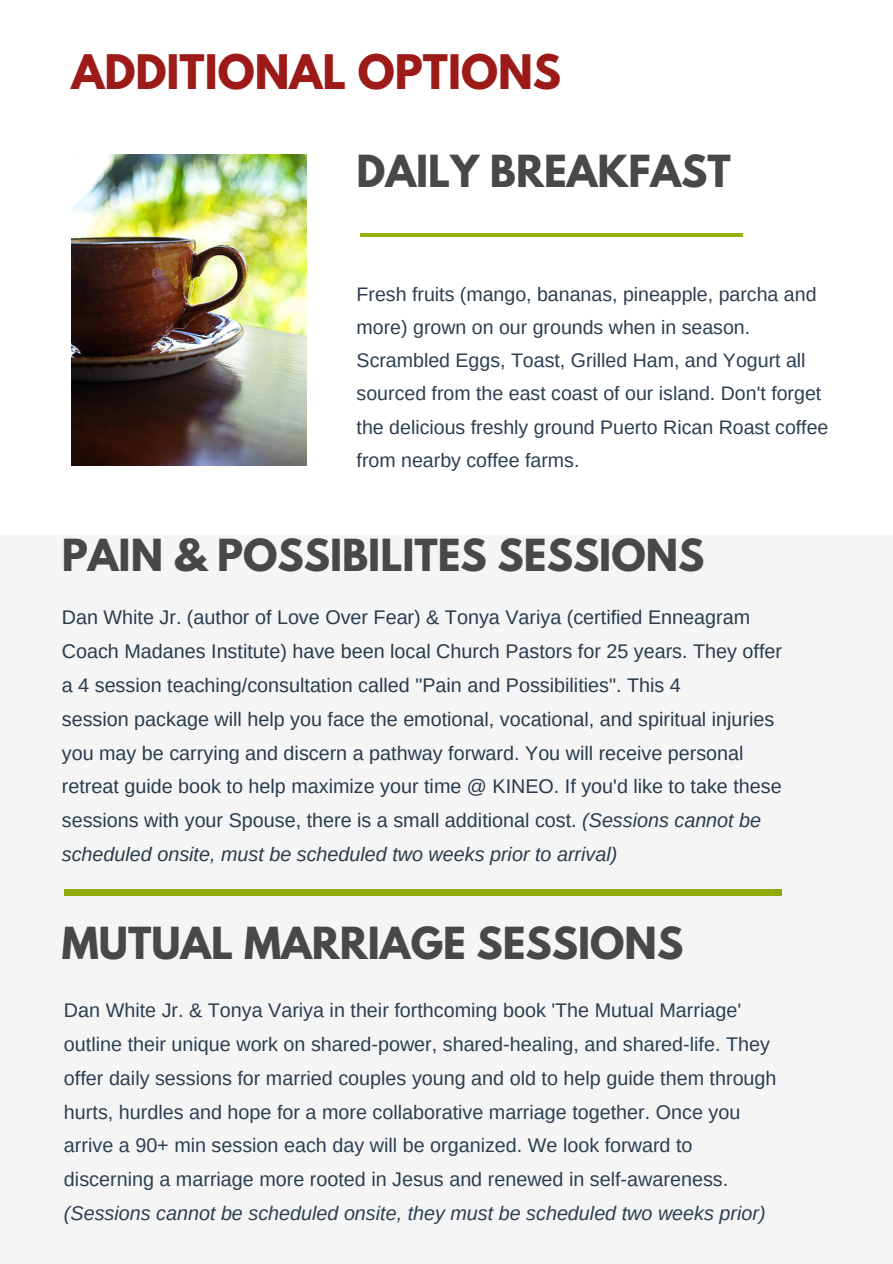
<style>
.page{position:relative;width:893px;height:1264px;background:#fff}
.page>*{position:absolute;margin:0;border:0;box-sizing:border-box;transform-origin:0 0}
.t1{font:700 42.15px "League Spartan";color:#9c1a18}
.t2{font:700 39.15px "League Spartan";color:#484848}
.t3{font:19.8px/33.8px "Arimo";color:#2c3e50}
.t4{font:19.5px/33.3px "Arimo";color:#2c3e50}
.s1{font-style:italic}
</style>
<div class="page">
<hr style="left:360px;top:233px;width:382px;height:4px;background:#95b105">
<div style="left:0;top:536px;width:892px;height:727px;background:#f5f5f5"></div>
<img style="left:71px;top:154px;width:235px;height:311px">
<p class="t1" style="left:71px;top:51px;width:491px">ADDITIONAL OPTIONS</p>
<p class="t2" style="left:356px;top:152px;width:376px">DAILY BREAKFAST</p>
<p class="t4" style="left:356px;top:277px;width:473px">Fresh fruits (mango, bananas, pineapple, parcha and more) grown on our grounds when in season.<br>Scrambled Eggs, Toast, Grilled Ham, and Yogurt all sourced from the east coast of our island. Don't forget the delicious freshly ground Puerto Rican Roast coffee from nearby coffee farms.</p>
<p class="t2" style="left:62px;top:536px;width:644px">PAIN &amp; POSSIBILITES SESSIONS</p>
<h1 class="t3" style="left:62px;top:600px;width:689px">Dan White Jr. (author of Love Over Fear) &amp; Tonya Variya (certified Enneagram</h1>
<p class="t3" style="left:62px;top:634px;width:721px">Coach Madanes Institute) have been local Church Pastors for 25 years. They offer</p>
<h1 class="t3" style="left:62px;top:668px;width:620px">a 4 session teaching/consultation called "Pain and Possibilities". This 4</h1>
<p class="t3" style="left:62px;top:702px;width:721px">session package will help you face the emotional, vocational, and spiritual injuries you may be carrying and discern a pathway forward. You will receive personal retreat guide book to help maximize your time @ KINEO. If you'd like to take these sessions with your Spouse, there is a small additional cost. <span class="s1">(Sessions cannot be scheduled onsite, must be scheduled two weeks prior to arrival)</span></p>
<p class="t2" style="left:62px;top:923px;width:623px">MUTUAL MARRIAGE SESSIONS</p>
<h1 class="t3" style="left:64px;top:993px;width:714px">Dan White Jr. &amp; Tonya Variya in their forthcoming book 'The Mutual Marriage' outline their unique work on shared-power, shared-healing, and shared-life. They offer daily sessions for married couples young and old to help guide them through hurts, hurdles and hope for a more collaborative marriage together. Once you arrive a 90+ min session each day will be organized. We look forward to discerning a marriage more rooted in Jesus and renewed in self-awareness. <span class="s1">(Sessions cannot be scheduled onsite, they must be scheduled two weeks prior)</span></h1>
</div>
